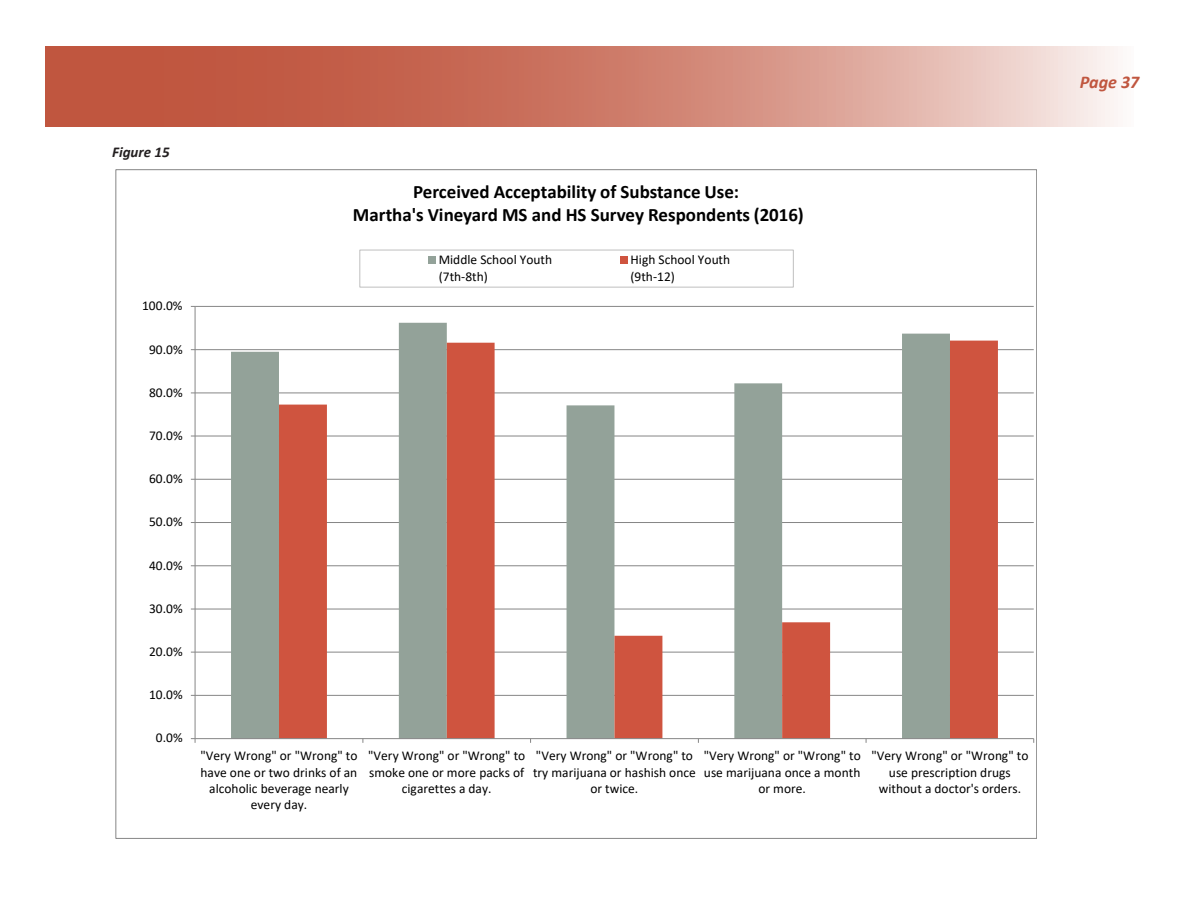
<style>
.page{position:relative;width:1188px;height:918px;background:#fff}
.page>*{position:absolute;margin:0;border:0;box-sizing:border-box;transform-origin:0 0}
.t1{font:700 18.9px/23.1px "Calibri";color:#000;text-align:center}
.t2{font:italic 700 18px "Calibri";color:#c0563f}
.t3{font:italic 700 15px "Calibri";color:#231f20}
.t4{font:13.5px/16.5px "Calibri";color:#000;text-align:center}
</style>
<div class="page">
<svg style="left:45px;top:47px;width:1073px;height:80px;background:#d18675"></svg>
<hr style="left:195px;top:695px;width:839px;height:1px;background:#868686">
<hr style="left:195px;top:652px;width:839px;height:1px;background:#868686">
<hr style="left:195px;top:609px;width:839px;height:1px;background:#868686">
<hr style="left:195px;top:565px;width:839px;height:1px;background:#868686">
<hr style="left:195px;top:522px;width:839px;height:1px;background:#868686">
<hr style="left:195px;top:479px;width:839px;height:1px;background:#868686">
<hr style="left:195px;top:436px;width:839px;height:1px;background:#868686">
<hr style="left:195px;top:392px;width:839px;height:1px;background:#868686">
<hr style="left:195px;top:349px;width:839px;height:1px;background:#868686">
<hr style="left:195px;top:306px;width:839px;height:1px;background:#868686">
<svg style="left:231px;top:323px;width:719px;height:415px;fill:#93a299"></svg>
<svg style="left:279px;top:341px;width:719px;height:397px"></svg>
<hr style="left:195px;top:306px;width:1px;height:433px;background:#868686">
<hr style="left:195px;top:738px;width:839px;height:1px;background:#868686">
<svg style="left:191px;top:738px;width:5px;height:5px"></svg>
<div style="left:360px;top:250px;width:433px;height:37px;border:1px solid #bfbfbf"></div>
<div style="left:428px;top:257px;width:7px;height:7px;background:#93a299"></div>
<div style="left:620px;top:257px;width:7px;height:7px;background:#cf543f"></div>
<p class="t3" style="left:112px;top:141px;width:59px">Figure 15</p>
<p class="t4" style="left:142px;top:297px;width:42px">100.0%</p>
<p class="t4" style="left:149px;top:340px;width:35px">90.0%</p>
<p class="t4" style="left:149px;top:384px;width:35px">80.0%</p>
<p class="t4" style="left:149px;top:427px;width:35px">70.0%</p>
<p class="t4" style="left:149px;top:470px;width:35px">60.0%</p>
<p class="t4" style="left:149px;top:513px;width:35px">50.0%</p>
<p class="t4" style="left:149px;top:557px;width:35px">40.0%</p>
<p class="t4" style="left:149px;top:600px;width:35px">30.0%</p>
<p class="t4" style="left:149px;top:643px;width:35px">20.0%</p>
<p class="t4" style="left:149px;top:686px;width:35px">10.0%</p>
<p class="t4" style="left:156px;top:729px;width:28px">0.0%</p>
<p class="t1" style="left:353px;top:180px;width:452px">Perceived Acceptability of Substance Use:<br>Martha's Vineyard MS and HS Survey Respondents (2016)</p>
<p class="t4" style="left:439px;top:251px;width:115px;text-align:left">Middle School Youth (7th-8th)</p>
<p class="t4" style="left:631px;top:251px;width:101px;text-align:left">High School Youth (9th-12)</p>
<p class="t4" style="left:200px;top:747px;width:159px">"Very Wrong" or "Wrong" to have one or two drinks of an alcoholic beverage nearly every day.</p>
<p class="t4" style="left:368px;top:747px;width:159px">"Very Wrong" or "Wrong" to smoke one or more packs of cigarettes a day.</p>
<p class="t4" style="left:533px;top:747px;width:164px">"Very Wrong" or "Wrong" to try marijuana or hashish once or twice.</p>
<p class="t4" style="left:704px;top:747px;width:159px">"Very Wrong" or "Wrong" to use marijuana once a month or more.</p>
<p class="t4" style="left:871px;top:747px;width:159px">"Very Wrong" or "Wrong" to use prescription drugs without a doctor's orders.</p>
<p class="t2" style="left:1080px;top:69px;width:61px">Page 37</p>
</div>
